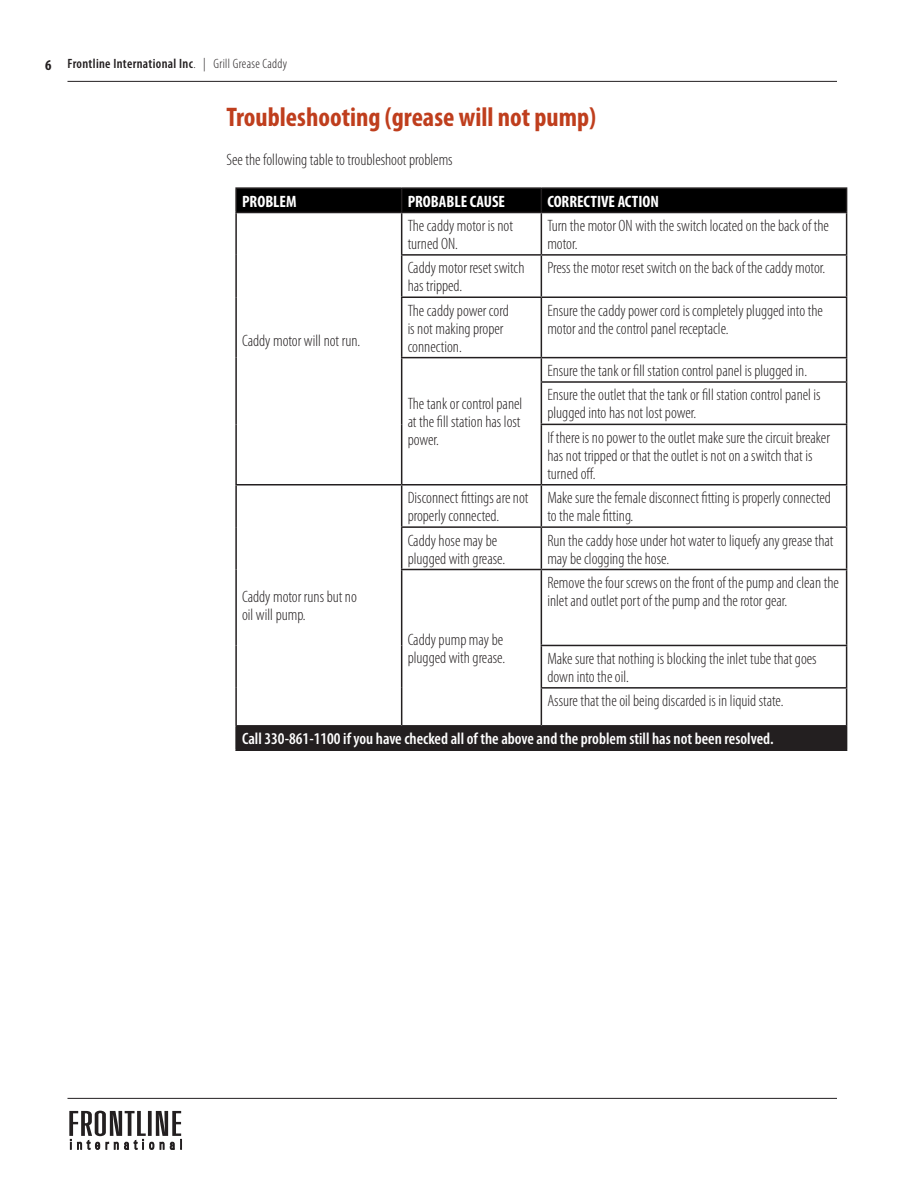
<style>
.page{position:relative;width:918px;height:1188px;background:#fff}
.page>*{position:absolute;margin:0;border:0;box-sizing:border-box;transform-origin:0 0}
.Headings{font:700 condensed 27px "Myriad Pro";color:#bf3e1d}
.body_text{font:300 condensed 16.5px/18px "Myriad Pro";color:#231f20}
.body_text-2{font:600 condensed 16.5px "Myriad Pro";color:#fff}
.body_text-3{font:700 condensed 16.5px "Myriad Pro";color:#fff}
.t1{font:600 condensed 13.5px "Myriad Pro";letter-spacing:.025em;color:#231f20}
.s1{font-weight:700;font-size:15px}
.s2{font-weight:300}
</style>
<div class="page">
<svg style="left:69px;top:1111px;width:113px;height:39px"></svg>
<hr style="left:68px;top:1098px;width:769px;height:1px;background:#231f20">
<hr style="left:68px;top:81px;width:769px;height:1px;background:#231f20">
<div style="left:236px;top:726px;width:611px;height:24px;background:#231f20"></div>
<hr style="left:235px;top:187px;width:167px;height:2px;background:#231f20">
<hr style="left:235px;top:189px;width:2px;height:23px;background:#231f20">
<hr style="left:402px;top:187px;width:139px;height:2px;background:#231f20">
<hr style="left:541px;top:187px;width:306px;height:2px;background:#231f20">
<div style="left:237px;top:189px;width:610px;height:23px;background:#000"></div>
<hr style="left:235px;top:212px;width:167px;height:1px;background:#231f20">
<hr style="left:235px;top:213px;width:2px;height:42px;background:#231f20">
<hr style="left:402px;top:212px;width:139px;height:1px;background:#231f20">
<hr style="left:401px;top:213px;width:1px;height:41px;background:#231f20">
<hr style="left:541px;top:212px;width:306px;height:1px;background:#231f20">
<hr style="left:541px;top:213px;width:1px;height:41px;background:#231f20">
<hr style="left:846px;top:213px;width:1px;height:41px;background:#231f20">
<hr style="left:235px;top:255px;width:2px;height:42px;background:#231f20">
<hr style="left:401px;top:254px;width:140px;height:2px;background:#231f20">
<hr style="left:401px;top:256px;width:1px;height:41px;background:#231f20">
<hr style="left:541px;top:254px;width:306px;height:2px;background:#231f20">
<hr style="left:541px;top:256px;width:1px;height:41px;background:#231f20">
<hr style="left:846px;top:256px;width:1px;height:41px;background:#231f20">
<hr style="left:235px;top:297px;width:2px;height:61px;background:#231f20">
<hr style="left:401px;top:297px;width:140px;height:1px;background:#231f20">
<hr style="left:401px;top:298px;width:1px;height:59px;background:#231f20">
<hr style="left:541px;top:297px;width:306px;height:1px;background:#231f20">
<hr style="left:541px;top:298px;width:1px;height:59px;background:#231f20">
<hr style="left:846px;top:298px;width:1px;height:59px;background:#231f20">
<hr style="left:235px;top:358px;width:2px;height:24px;background:#231f20">
<hr style="left:401px;top:357px;width:140px;height:1px;background:#231f20">
<svg style="left:401px;top:358px;width:1px;height:24px"></svg>
<hr style="left:541px;top:357px;width:306px;height:1px;background:#231f20">
<svg style="left:541px;top:358px;width:1px;height:23px"></svg>
<svg style="left:846px;top:358px;width:1px;height:23px"></svg>
<hr style="left:235px;top:382px;width:2px;height:42px;background:#231f20">
<hr style="left:401px;top:382px;width:1px;height:42px;background:#231f20">
<hr style="left:541px;top:381px;width:306px;height:2px;background:#231f20">
<hr style="left:541px;top:383px;width:1px;height:41px;background:#231f20">
<hr style="left:846px;top:383px;width:1px;height:41px;background:#231f20">
<hr style="left:235px;top:424px;width:2px;height:60px;background:#231f20">
<hr style="left:401px;top:424px;width:1px;height:60px;background:#231f20">
<hr style="left:541px;top:424px;width:306px;height:1px;background:#231f20">
<hr style="left:541px;top:425px;width:1px;height:59px;background:#231f20">
<hr style="left:846px;top:425px;width:1px;height:59px;background:#231f20">
<hr style="left:235px;top:484px;width:167px;height:2px;background:#231f20">
<hr style="left:235px;top:486px;width:2px;height:41px;background:#231f20">
<hr style="left:402px;top:484px;width:139px;height:2px;background:#231f20">
<hr style="left:401px;top:486px;width:1px;height:40px;background:#231f20">
<hr style="left:541px;top:484px;width:306px;height:2px;background:#231f20">
<hr style="left:541px;top:486px;width:1px;height:40px;background:#231f20">
<hr style="left:846px;top:486px;width:1px;height:40px;background:#231f20">
<hr style="left:235px;top:527px;width:2px;height:43px;background:#231f20">
<hr style="left:401px;top:526px;width:140px;height:2px;background:#231f20">
<hr style="left:401px;top:528px;width:1px;height:41px;background:#231f20">
<hr style="left:541px;top:526px;width:306px;height:2px;background:#231f20">
<hr style="left:541px;top:528px;width:1px;height:41px;background:#231f20">
<hr style="left:846px;top:528px;width:1px;height:41px;background:#231f20">
<hr style="left:235px;top:570px;width:2px;height:75px;background:#231f20">
<hr style="left:401px;top:569px;width:140px;height:1px;background:#231f20">
<hr style="left:401px;top:570px;width:1px;height:75px;background:#231f20">
<hr style="left:541px;top:569px;width:306px;height:1px;background:#231f20">
<hr style="left:541px;top:570px;width:1px;height:75px;background:#231f20">
<hr style="left:846px;top:570px;width:1px;height:75px;background:#231f20">
<hr style="left:235px;top:645px;width:2px;height:43px;background:#231f20">
<hr style="left:401px;top:645px;width:1px;height:43px;background:#231f20">
<hr style="left:541px;top:645px;width:306px;height:1px;background:#231f20">
<hr style="left:541px;top:646px;width:1px;height:41px;background:#231f20">
<hr style="left:846px;top:646px;width:1px;height:41px;background:#231f20">
<hr style="left:235px;top:688px;width:2px;height:37px;background:#231f20">
<hr style="left:401px;top:688px;width:1px;height:37px;background:#231f20">
<hr style="left:541px;top:687px;width:306px;height:2px;background:#231f20">
<hr style="left:541px;top:689px;width:1px;height:36px;background:#231f20">
<hr style="left:846px;top:689px;width:1px;height:36px;background:#231f20">
<hr style="left:235px;top:725px;width:167px;height:2px;background:#231f20">
<hr style="left:235px;top:727px;width:2px;height:22px;background:#231f20">
<hr style="left:402px;top:725px;width:139px;height:2px;background:#231f20">
<hr style="left:541px;top:725px;width:306px;height:2px;background:#231f20">
<hr style="left:235px;top:749px;width:167px;height:2px;background:#231f20">
<hr style="left:402px;top:749px;width:139px;height:2px;background:#231f20">
<hr style="left:541px;top:749px;width:306px;height:2px;background:#231f20">
<p class="t1" style="left:45px;top:56px;width:244px"><span class="s1">6</span> Frontline International Inc<span class="s2">. | Grill Grease Caddy</span></p>
<p class="Headings" style="left:226px;top:100px;width:371px">Troubleshooting (grease will not pump)</p>
<p class="body_text" style="left:226px;top:151px;width:228px">See the following tableto troubleshootproblems</p>
<p class="body_text-3" style="left:242px;top:191px;width:56px">PROBLEM</p>
<p class="body_text-3" style="left:408px;top:191px;width:99px">PROBABLE CAUSE</p>
<p class="body_text-3" style="left:547px;top:191px;width:113px">CORRECTIVE ACTION</p>
<p class="body_text" style="left:242px;top:331px;width:120px">Caddy motor will not run.</p>
<p class="body_text" style="left:242px;top:588px;width:116px">Caddy motor runs but no oil will pump.</p>
<p class="body_text" style="left:408px;top:216px;width:107px">The caddy motor is not turned ON.</p>
<p class="body_text" style="left:547px;top:216px;width:283px">Turnthe motor ON with theswitch located onthebackof the motor.</p>
<p class="body_text" style="left:408px;top:259px;width:118px">Caddy motor reset switch has tripped.</p>
<p class="body_text" style="left:547px;top:259px;width:280px">Press the motor reset switchon thebackof the caddy motor.</p>
<p class="body_text" style="left:408px;top:301px;width:103px">The caddypower cord is not makingproper connection.</p>
<p class="body_text" style="left:547px;top:301px;width:277px">Ensurethe caddypower cordis completely plugged into the motor andthe controlpanel receptacle.</p>
<p class="body_text" style="left:408px;top:395px;width:116px;text-align:justify">The tankor controlpanel at thefill stationhas lost power.</p>
<p class="body_text" style="left:547px;top:361px;width:261px">Ensurethe tank orfill stationcontrol panel is plugged in.</p>
<p class="body_text" style="left:547px;top:386px;width:275px">Ensurethe outlet that the tank orfill stationcontrol panel is plugged into hasnot lostpower.</p>
<p class="body_text" style="left:547px;top:428px;width:284px">If thereis nopower tothe outlet makesure thecircuitbreaker hasnot trippedor that the outlet is notona switch that is turnedoff.</p>
<p class="body_text" style="left:408px;top:489px;width:122px">Disconnectfittings arenot properlyconnected.</p>
<p class="body_text" style="left:547px;top:489px;width:285px">Makesure thefemale disconnectfitting is properly connected tothe malefitting.</p>
<p class="body_text" style="left:408px;top:531px;width:99px">Caddyhose maybe plugged with grease.</p>
<p class="body_text" style="left:547px;top:531px;width:288px">Run the caddyhose under hot water to liquefy any greasethat maybe cloggingthe hose.</p>
<p class="body_text" style="left:547px;top:573px;width:293px">Removethe four screws onthefront of the pumpandclean the inlet and outletportof the pumpandthe rotor gear.</p>
<p class="body_text" style="left:408px;top:630px;width:99px">Caddypump maybe plugged with grease.</p>
<p class="body_text" style="left:547px;top:649px;width:271px">Makesure that nothing is blockingthe inlet tubethat goes down into the oil.</p>
<p class="body_text" style="left:547px;top:692px;width:238px">Assurethat theoil beingdiscarded is inliquid state.</p>
<p class="body_text-2" style="left:242px;top:729px;width:533px">Call 330-861-1100 if you have checked all of the above and the problem still has not been resolved.</p>
</div>
